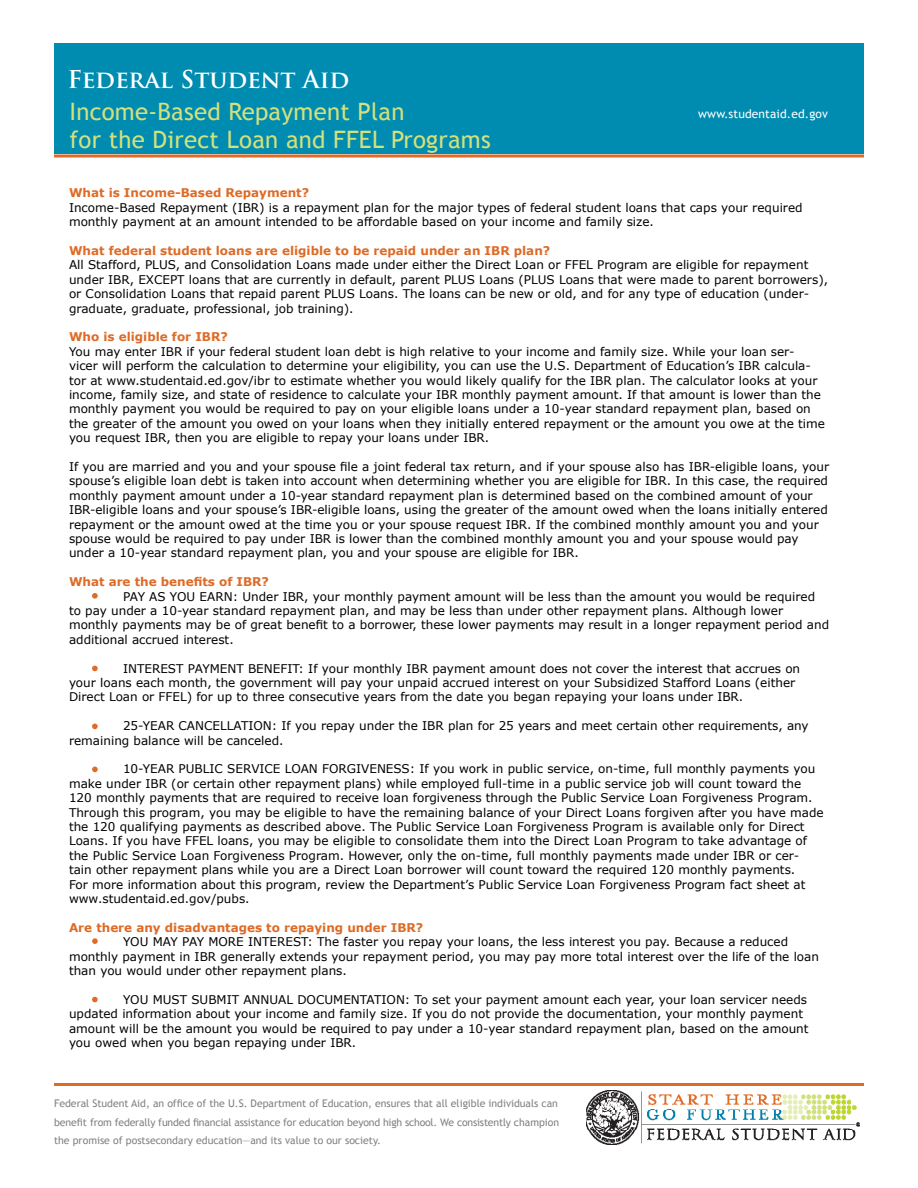
<style>
.page{position:relative;width:918px;height:1188px;background:#fff}
.page>*{position:absolute;margin:0;border:0;box-sizing:border-box;transform-origin:0 0}
.t1{font:24px "Trebuchet MS";letter-spacing:.01em;color:#d2e17d}
.t2{font:700 24px "Trajan Pro";letter-spacing:-.005em;color:#fff}
.t3{font:12px/14.4px "Verdana";color:#000}
.t4{font:700 12px "Verdana";color:#de6b27}
.t5{font:12px "Trebuchet MS";letter-spacing:.01em;color:#fff}
.t6{font:10.5px/18.8px "Trebuchet MS";letter-spacing:-.005em;color:#808285}
</style>
<div class="page">
<div style="left:54px;top:44px;width:810px;height:110px;background:#008bb0"></div>
<hr style="left:54px;top:1083px;width:810px;height:3px;background:#de6b27">
<svg style="left:54px;top:154px;width:810px;height:4px;background:#e68f5c"></svg>
<svg style="left:92px;top:593px;width:6px;height:6px"></svg>
<svg style="left:92px;top:997px;width:6px;height:5px"></svg>
<svg style="left:92px;top:666px;width:6px;height:5px"></svg>
<svg style="left:92px;top:724px;width:6px;height:5px"></svg>
<img style="left:586px;top:1090px;width:274px;height:54px">
<svg style="left:92px;top:767px;width:6px;height:5px"></svg>
<svg style="left:92px;top:938px;width:6px;height:6px"></svg>
<h1 class="t2" style="left:68px;top:65px;width:283px">Federal Student Aid</h1>
<h1 class="t1" style="left:69px;top:97px;width:337px">Income-Based Repayment Plan</h1>
<p class="t5" style="left:698px;top:107px;width:131px">www.studentaid.ed.gov</p>
<h1 class="t1" style="left:69px;top:126px;width:423px">for the Direct Loan and FFEL Programs</h1>
<p class="t4" style="left:69px;top:185px;width:242px">What is Income-Based Repayment?</p>
<p class="t3" style="left:69px;top:200px;width:735px">Income-Based Repayment (IBR) is a repayment plan for the major types of federal student loans that caps your required monthly payment at an amount intended to be affordable based on your income and family size.</p>
<p class="t4" style="left:69px;top:243px;width:483px">What federal student loans are eligible to be repaid under an IBR plan?</p>
<p class="t3" style="left:69px;top:258px;width:761px">All Stafford, PLUS, and Consolidation Loans made under either the Direct Loan or FFEL Program are eligible for repayment under IBR, EXCEPT loans that are currently in default, parent PLUS Loans (PLUS Loans that were made to parent borrowers), or Consolidation Loans that repaid parent PLUS Loans. The loans can be new or old, and for any type of education (under&shy;graduate, graduate, professional, job training).</p>
<p class="t4" style="left:69px;top:329px;width:160px">Who is eligible for IBR?</p>
<p class="t3" style="left:69px;top:344px;width:758px">You may enter IBR if your federal student loan debt is high relative to your income and family size. While your loan ser&shy;vicer will perform the calculation to determine your eligibility, you can use the U.S. Department of Education’s IBR calcula&shy;tor at www.studentaid.ed.gov/ibr to estimate whether you would likely qualify for the IBR plan. The calculator looks at your income, family size, and state of residence to calculate your IBR monthly payment amount. If that amount is lower than the monthly payment you would be required to pay on your eligible loans under a 10-year standard repayment plan, based on the greater of the amount you owed on your loans when they initially entered repayment or the amount you owe at the time you request IBR, then you are eligible to repay your loans under IBR.</p>
<p class="t3" style="left:69px;top:460px;width:762px">If you are married and you and your spouse file a joint federal tax return, and if your spouse also has IBR-eligible loans, your spouse’s eligible loan debt is taken into account when determining whether you are eligible for IBR. In this case, the required monthly payment amount under a 10-year standard repayment plan is determined based on the combined amount of your IBR-eligible loans and your spouse’s IBR-eligible loans, using the greater of the amount owed when the loans initially entered repayment or the amount owed at the time you or your spouse request IBR. If the combined monthly amount you and your spouse would be required to pay under IBR is lower than the combined monthly amount you and your spouse would pay under a 10-year standard repayment plan, you and your spouse are eligible for IBR.</p>
<p class="t4" style="left:69px;top:574px;width:202px">What are the benefits of IBR?</p>
<p class="t3" style="left:69px;top:589px;width:762px;text-indent:54px">PAY AS YOU EARN: Under IBR, your monthly payment amount will be less than the amount you would be required to pay under a 10-year standard repayment plan, and may be less than under other repayment plans. Although lower monthly payments may be of great benefit to a borrower, these lower payments may result in a longer repayment period and additional accrued interest.</p>
<p class="t3" style="left:69px;top:661px;width:733px;text-indent:54px">INTEREST PAYMENT BENEFIT: If your monthly IBR payment amount does not cover the interest that accrues on your loans each month, the government will pay your unpaid accrued interest on your Subsidized Stafford Loans (either<br>Direct Loan or FFEL) for up to three consecutive years from the date you began repaying your loans under IBR.</p>
<p class="t3" style="left:69px;top:719px;width:741px;text-indent:54px">25-YEAR CANCELLATION: If you repay under the IBR plan for 25 years and meet certain other requirements, any remaining balance will be canceled.</p>
<p class="t3" style="left:69px;top:762px;width:756px;text-indent:54px">10-YEAR PUBLIC SERVICE LOAN FORGIVENESS: If you work in public service, on-time, full monthly payments you make under IBR (or certain other repayment plans) while employed full-time in a public service job will count toward the 120 monthly payments that are required to receive loan forgiveness through the Public Service Loan Forgiveness Program.<br>Through this program, you may be eligible to have the remaining balance of your Direct Loans forgiven after you have made the 120 qualifying payments as described above. The Public Service Loan Forgiveness Program is available only for Direct Loans. If you have FFEL loans, you may be eligible to consolidate them into the Direct Loan Program to take advantage of the Public Service Loan Forgiveness Program. However, only the on-time, full monthly payments made under IBR or cer&shy;tain other repayment plans while you are a Direct Loan borrower will count toward the required 120 monthly payments.<br>For more information about this program, review the Department’s Public Service Loan Forgiveness Program fact sheet at www.studentaid.ed.gov/pubs.</p>
<p class="t4" style="left:69px;top:920px;width:356px">Are there any disadvantages to repaying under IBR?</p>
<p class="t3" style="left:69px;top:935px;width:752px;text-indent:54px">YOU MAY PAY MORE INTEREST: The faster you repay your loans, the less interest you pay. Because a reduced monthly payment in IBR generally extends your repayment period, you may pay more total interest over the life of the loan than you would under other repayment plans.</p>
<p class="t3" style="left:69px;top:992px;width:741px;text-indent:54px">YOU MUST SUBMIT ANNUAL DOCUMENTATION: To set your payment amount each year, your loan servicer needs updated information about your income and family size. If you do not provide the documentation, your monthly payment amount will be the amount you would be required to pay under a 10-year standard repayment plan, based on the amount you owed when you began repaying under IBR.</p>
<p class="t6" style="left:54px;top:1094px;width:507px">Federal Student Aid, an office of the U.S. Department of Education, ensures that all eligible individuals can benefit from federally funded financial assistance for education beyond high school. We consistently champion the promise of postsecondary education—and its value to our society.</p>
</div>
